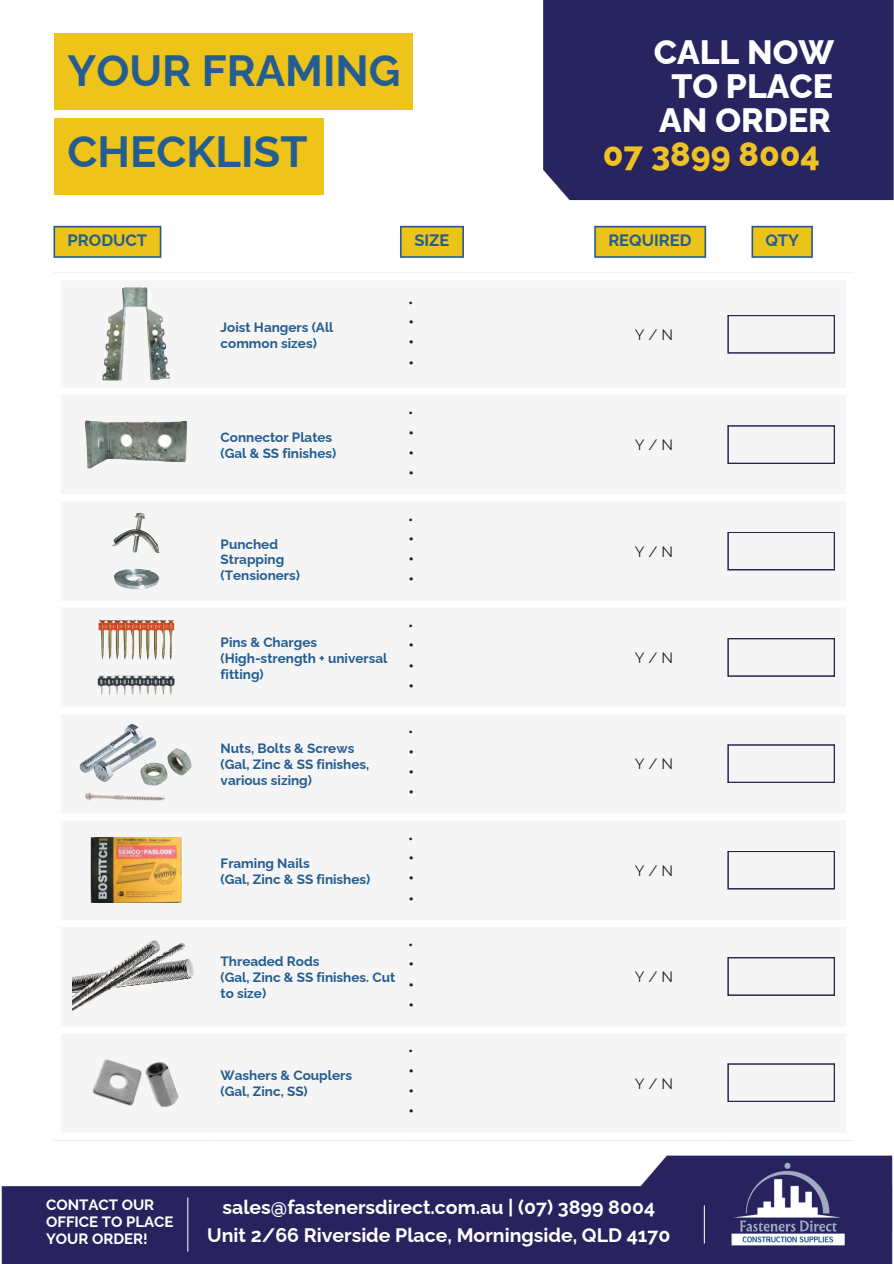
<style>
.page{position:relative;width:894px;height:1264px;background:#fff}
.page>*{position:absolute;margin:0;border:0;box-sizing:border-box;transform-origin:0 0}
.t1{font:700 43.65px/81px "Raleway";color:#245d91}
.t2{font:800 33.75px "Raleway";color:#fff}
.t3{font:800 33.75px "Raleway";color:#eec223}
.t4{font:700 19.5px/28.2px "Raleway";color:#fff;text-align:center}
.t5{font:18px/20.2px "Raleway";color:#231f20;text-align:justify}
.t6{font:700 16.5px "Raleway";color:#245d91}
.t7{font:700 15px/16.8px "Raleway";color:#fff}
.t8{font:15px "Raleway";color:#231f20}
.t9{font:700 13.5px/15.8px "Raleway";color:#245d91}
</style>
<div class="page">
<div style="left:54px;top:33px;width:358px;height:76px;background:#eec41a"></div>
<div style="left:54px;top:118px;width:269px;height:76px;background:#eec41a"></div>
<div style="left:543px;top:0;width:350px;height:200px;background:#282460"></div>
<img style="left:1px;top:1155px;width:892px;height:108px">
<img style="left:53px;top:225px;width:800px;height:916px">
<img style="left:102px;top:287px;width:68px;height:93px">
<svg style="left:727px;top:315px;width:108px;height:38px"></svg>
<img style="left:84px;top:420px;width:104px;height:49px">
<svg style="left:727px;top:425px;width:108px;height:39px"></svg>
<img style="left:112px;top:512px;width:48px;height:77px">
<svg style="left:727px;top:531px;width:108px;height:39px"></svg>
<img style="left:97px;top:619px;width:78px;height:76px">
<svg style="left:727px;top:638px;width:108px;height:39px"></svg>
<img style="left:77px;top:749px;width:92px;height:55px">
<img style="left:140px;top:748px;width:51px;height:37px">
<img style="left:78px;top:723px;width:79px;height:59px">
<svg style="left:727px;top:744px;width:108px;height:39px"></svg>
<img style="left:91px;top:837px;width:91px;height:65px">
<svg style="left:727px;top:850px;width:108px;height:39px"></svg>
<img style="left:72px;top:936px;width:128px;height:79px">
<svg style="left:727px;top:956px;width:108px;height:39px"></svg>
<img style="left:77px;top:1042px;width:81px;height:81px">
<img style="left:130px;top:1051px;width:65px;height:65px">
<svg style="left:727px;top:1063px;width:108px;height:39px"></svg>
<p class="t1" style="left:68px;top:30px;width:334px">YOUR FRAMING<br>CHECKLIST</p>
<p class="t2" style="left:653px;top:32px;width:182px">CALL NOW</p>
<p class="t2" style="left:671px;top:66px;width:163px">TO PLACE</p>
<p class="t2" style="left:659px;top:100px;width:173px">AN ORDER</p>
<p class="t3" style="left:602px;top:134px;width:219px">07 3899 8004</p>
<p class="t6" style="left:68px;top:230px;width:81px">PRODUCT</p>
<p class="t6" style="left:414px;top:231px;width:37px">SIZE</p>
<p class="t6" style="left:608px;top:231px;width:85px">REQUIRED</p>
<p class="t6" style="left:765px;top:231px;width:35px">QTY</p>
<p class="t7" style="left:46px;top:1195px;width:129px">CONTACT OUR<br>OFFICE TO PLACE<br>YOUR ORDER!</p>
<p class="t9" style="left:220px;top:319px;width:114px">Joist Hangers (All common sizes)</p>
<p class="t8" style="left:408px;top:294px;width:7px">•</p>
<p class="t5" style="left:408px;top:311px;width:8px">• • •</p>
<p class="t9" style="left:220px;top:430px;width:117px">Connector Plates (Gal &amp; SS finishes)</p>
<p class="t9" style="left:220px;top:536px;width:81px">Punched<br>Strapping (Tensioners)</p>
<p class="t9" style="left:220px;top:634px;width:168px">Pins &amp; Charges (High-strength + universal fitting)</p>
<p class="t9" style="left:220px;top:740px;width:150px">Nuts, Bolts &amp; Screws (Gal, Zinc &amp; SS finishes, various sizing)</p>
<p class="t9" style="left:220px;top:855px;width:151px">Framing Nails<br>(Gal, Zinc &amp; SS finishes)</p>
<p class="t8" style="left:408px;top:404px;width:7px">•</p>
<h5 class="t5" style="left:408px;top:422px;width:8px">• • •</h5>
<h5 class="t8" style="left:408px;top:510px;width:7px">•</h5>
<h6 class="t5" style="left:408px;top:528px;width:8px">• • •</h6>
<h6 class="t8" style="left:408px;top:617px;width:7px">•</h6>
<h6 class="t5" style="left:408px;top:635px;width:8px">• • •</h6>
<h6 class="t8" style="left:408px;top:723px;width:7px">•</h6>
<h6 class="t5" style="left:408px;top:741px;width:8px">• • •</h6>
<h6 class="t8" style="left:408px;top:829px;width:7px">•</h6>
<h6 class="t5" style="left:408px;top:847px;width:8px">• • •</h6>
<p class="t9" style="left:220px;top:953px;width:176px">Threaded Rods<br>(Gal, Zinc &amp; SS finishes. Cut to size)</p>
<h6 class="t8" style="left:408px;top:936px;width:7px">•</h6>
<p class="t5" style="left:408px;top:953px;width:8px">• • •</p>
<p class="t9" style="left:220px;top:1067px;width:133px">Washers &amp; Couplers (Gal, Zinc, SS)</p>
<h5 class="t8" style="left:408px;top:1042px;width:7px">•</h5>
<h4 class="t5" style="left:408px;top:1060px;width:8px">• • •</h4>
<p class="t8" style="left:634px;top:326px;width:40px">Y/N</p>
<p class="t8" style="left:634px;top:436px;width:40px">Y/N</p>
<p class="t8" style="left:634px;top:542px;width:40px">Y/N</p>
<p class="t8" style="left:634px;top:649px;width:40px">Y/N</p>
<p class="t8" style="left:634px;top:755px;width:40px">Y/N</p>
<p class="t8" style="left:634px;top:861px;width:40px">Y/N</p>
<p class="t8" style="left:634px;top:968px;width:40px">Y/N</p>
<p class="t8" style="left:634px;top:1074px;width:40px">Y/N</p>
<p class="t4" style="left:207px;top:1192px;width:464px">sales@fastenersdirect.com.au | (07) 3899 8004<br>Unit 2/66 Riverside Place, Morningside, QLD 4170</p>
</div>
